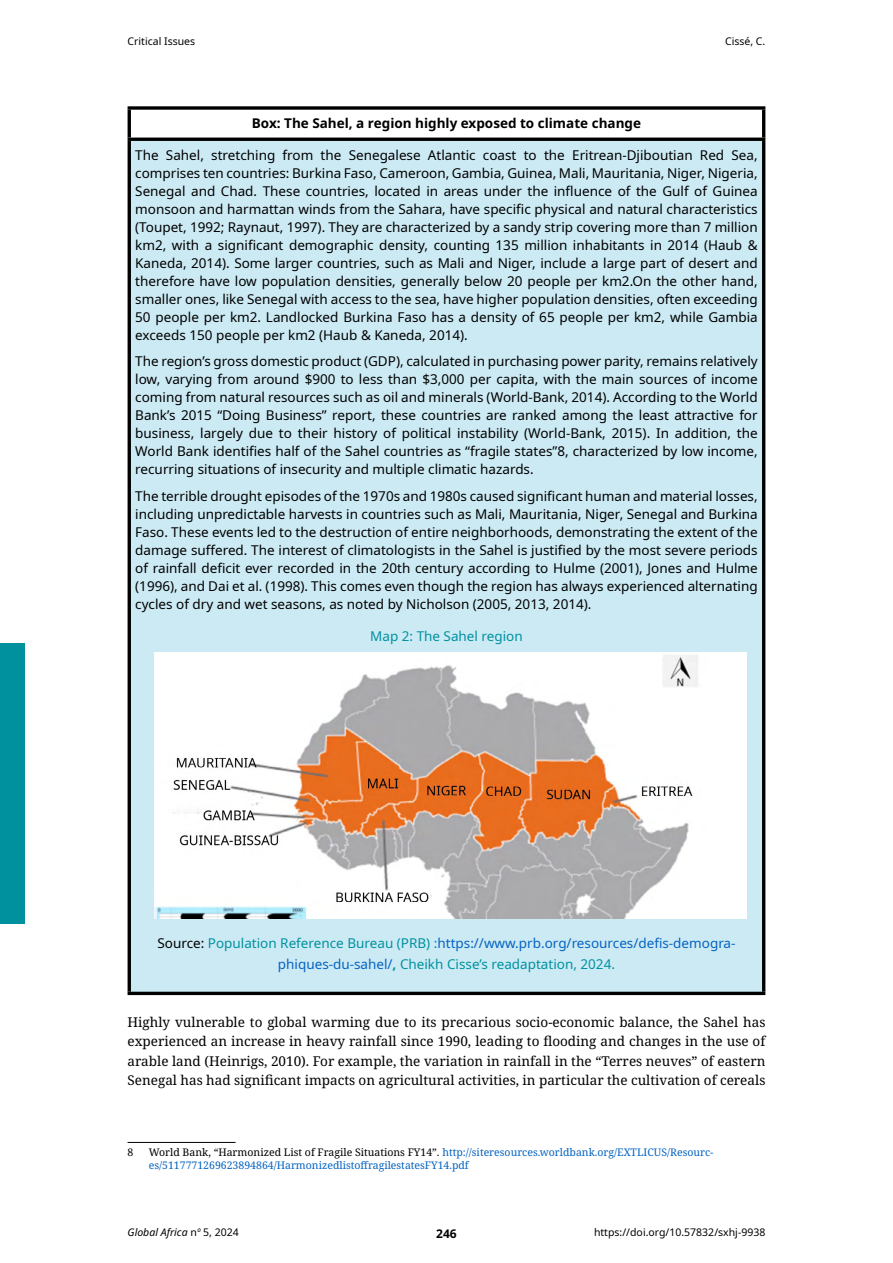
<style>
.page{position:relative;width:893px;height:1263px;background:#fff}
.page>*{position:absolute;margin:0;border:0;box-sizing:border-box;transform-origin:0 0}
.t1{font:13.5px/18px "Noto Sans";color:#000;text-align:justify}
.t2{font:13.5px/19.5px "Noto Serif";color:#000;text-align:justify}
.t3{font:13.5px/21px "Noto Sans";color:#00919f;text-align:center}
.t4{font:700 13.5px "Noto Sans";color:#000}
.t5{font:700 12px "Noto Sans";color:#000}
.t6{font:10.5px/13.5px "Noto Serif";color:#0563c1}
.t7{font:10.5px "Noto Sans";color:#000}
.t8{font:italic 10.5px "Noto Sans";color:#000}
.t9{font:10.5px "Noto Serif";color:#000}
.s1{color:#000}
.s2{color:#0563c1}
.s3{font-weight:700}
.s4{font-style:normal}
</style>
<div class="page">
<div style="left:0;top:643px;width:25px;height:281px;background:#00919f"></div>
<div style="left:129px;top:139px;width:635px;height:854px;background:#cceaf4"></div>
<svg style="left:128px;top:106px;width:637px;height:4px;background:#272727"></svg>
<hr style="left:128px;top:138px;width:637px;height:3px;background:#000">
<hr style="left:128px;top:992px;width:637px;height:3px;background:#000">
<hr style="left:128px;top:110px;width:3px;height:28px;background:#000">
<hr style="left:128px;top:141px;width:3px;height:851px;background:#000">
<hr style="left:762px;top:110px;width:3px;height:28px;background:#000">
<hr style="left:762px;top:141px;width:3px;height:851px;background:#000">
<img style="left:154px;top:653px;width:592px;height:265px">
<hr style="left:128px;top:1142px;width:108px;height:1px;background:#000">
<p class="t7" style="left:128px;top:34px;width:69px">Critical Issues</p>
<p class="t7" style="left:725px;top:34px;width:42px">Cissé, C.</p>
<p class="t4" style="left:252px;top:114px;width:391px">Box: The Sahel, a region highly exposed to climate change</p>
<p class="t1" style="left:135px;top:146px;width:624px">The Sahel, stretching from the Senegalese Atlantic coast to the Eritrean-Djiboutian Red Sea, comprises ten countries: Burkina Faso, Cameroon, Gambia, Guinea, Mali, Mauritania, Niger, Nigeria, Senegal and Chad. These countries, located in areas under the influence of the Gulf of Guinea monsoon and harmattan winds from the Sahara, have specific physical and natural characteristics (Toupet, 1992; Raynaut, 1997). They are characterized by a sandy strip covering more than 7 million km2, with a significant demographic density, counting 135 million inhabitants in 2014 (Haub &amp; Kaneda, 2014). Some larger countries, such as Mali and Niger, include a large part of desert and therefore have low population densities, generally below 20 people per km2.On the other hand, smaller ones, like Senegal with access to the sea, have higher population densities, often exceeding 50 people per km2. Landlocked Burkina Faso has a density of 65 people per km2, while Gambia exceeds 150 people per km2 (Haub &amp; Kaneda, 2014).</p>
<p class="t1" style="left:135px;top:353px;width:624px">The region’s gross domestic product (GDP), calculated in purchasing power parity, remains relatively low, varying from around $900 to less than $3,000 per capita, with the main sources of income coming from natural resources such as oil and minerals (World-Bank, 2014). According to the World Bank’s 2015 “Doing Business” report, these countries are ranked among the least attractive for business, largely due to their history of political instability (World-Bank, 2015). In addition, the World Bank identifies half of the Sahel countries as “fragile states”8, characterized by low income, recurring situations of insecurity and multiple climatic hazards.</p>
<p class="t1" style="left:135px;top:487px;width:624px">The terrible drought episodes of the 1970s and 1980s caused significant human and material losses, including unpredictable harvests in countries such as Mali, Mauritania, Niger, Senegal and Burkina Faso. These events led to the destruction of entire neighborhoods, demonstrating the extent of the damage suffered. The interest of climatologists in the Sahel is justified by the most severe periods of rainfall deficit ever recorded in the 20th century according to Hulme (2001), Jones and Hulme (1996), and Dai et al. (1998). This comes even though the region has always experienced alternating cycles of dry and wet seasons, as noted by Nicholson (2005, 2013, 2014).</p>
<p class="t3" style="left:370px;top:625px;width:154px">Map 2: The Sahel region</p>
<p class="t3" style="left:157px;top:933px;width:580px"><span class="s1">Source:</span> Population Reference Bureau (PRB) :<span class="s2">https://www.prb.org/resources/defis-demogra&shy;phiques-du-sahel/</span><span class="s3">,</span> Cheikh Cisse’s readaptation, 2024.</p>
<p class="t2" style="left:128px;top:1012px;width:639px">Highly vulnerable to global warming due to its precarious socio-economic balance, the Sahel has experienced an increase in heavy rainfall since 1990, leading to flooding and changes in the use of arable land (Heinrigs, 2010). For example, the variation in rainfall in the “Terres neuves” of eastern Senegal has had significant impacts on agricultural activities, in particular the cultivation of cereals</p>
<p class="t9" style="left:128px;top:1145px;width:7px">8</p>
<p class="t6" style="left:149px;top:1146px;width:566px"><span class="s1">World Bank, “Harmonized List of Fragile Situations FY14”.</span> http://siteresources.worldbank.org/EXTLICUS/Resourc&shy;es/5117771269623894864/HarmonizedlistoffragilestatesFY14.pdf</p>
<p class="t8" style="left:128px;top:1224px;width:113px">Global Africa <span class="s4">n</span>º <span class="s4">5, 2024</span></p>
<p class="t5" style="left:436px;top:1225px;width:22px">246</p>
<p class="t7" style="left:594px;top:1225px;width:173px">https://doi.org/10.57832/sxhj-9938</p>
</div>
